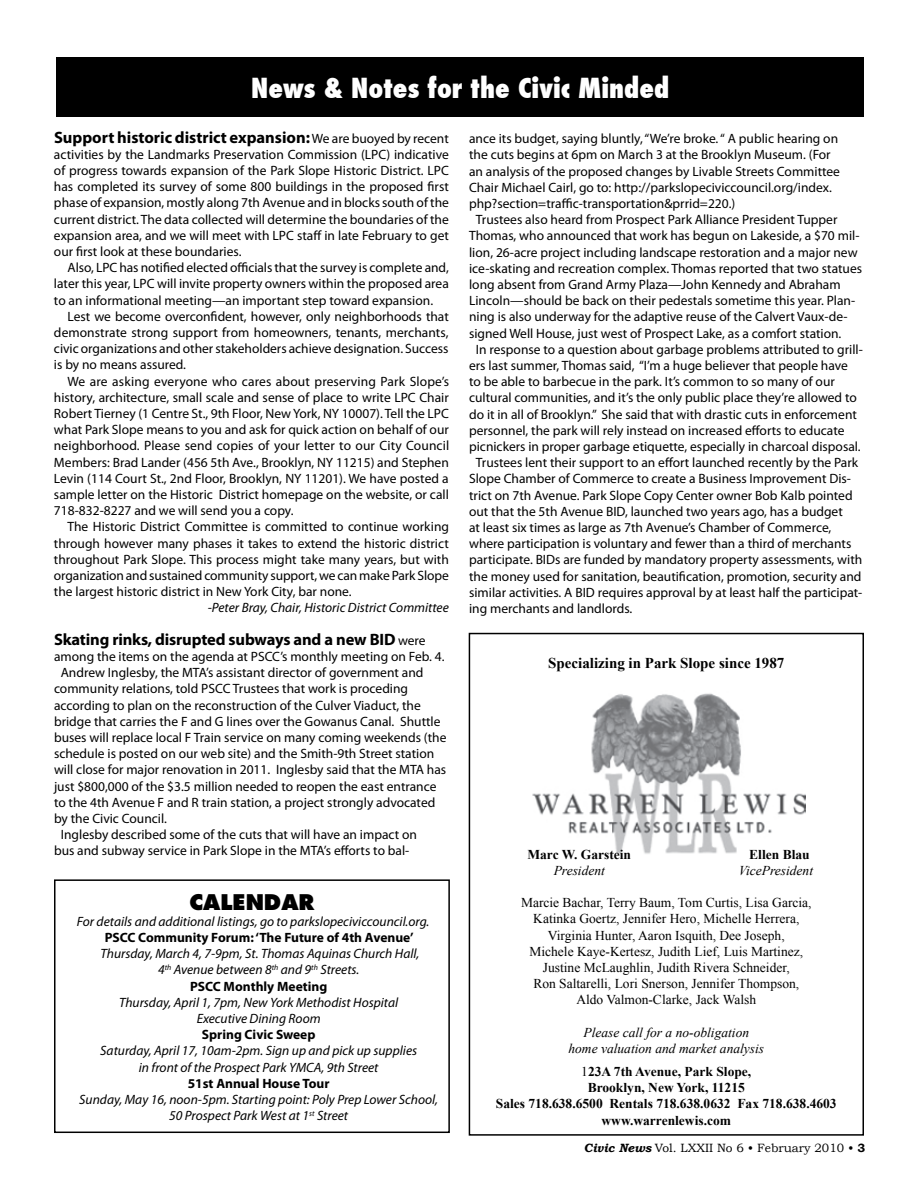
<style>
.page{position:relative;width:918px;height:1188px;background:#fff}
.page>*{position:absolute;margin:0;border:0;box-sizing:border-box;transform-origin:0 0}
.t1{font:800 condensed 27px "Futura";color:#fff}
.t2{font:800 21px "Futura Std";color:#000}
.t3{font:700 16.5px "Myriad Pro";letter-spacing:-.01em;color:#000}
.t4{font:700 15px "Times New Roman";color:#000}
.t5{font:13.5px/16.2px "Myriad Pro";color:#000;text-align:justify}
.t6{font:italic 13.5px/16.2px "Myriad Pro";color:#000;text-align:center}
.t7{font:13.5px/16.2px "Times New Roman";color:#000;text-align:center}
.t8{font:700 13.5px/16.2px "Times New Roman";color:#000;text-align:center}
.t9{font:italic 13.5px/16.2px "Times New Roman";color:#000;text-align:center}
.t10{font:700 13.5px "Myriad Pro";color:#000}
.t11{font:12px "Bookman Old Style";color:#000}
.s1{font-weight:400;font-size:13.5px}
.s2{font-weight:700;font-style:normal}
.s3{font-weight:400}
.s4{font-weight:700;font-style:italic}
.s5{font-weight:700}
</style>
<div class="page">
<div style="left:54px;top:879px;width:396px;height:254px;border:2px solid #000"></div>
<div style="left:56px;top:57px;width:808px;height:60px;background:#000"></div>
<img style="left:533px;top:693px;width:272px;height:161px">
<div style="left:469px;top:633px;width:395px;height:503px;border:2px solid #000"></div>
<h1 class="t1" style="left:251px;top:70px;width:420px">News &amp; Notes for the Civic Minded</h1>
<p class="t3" style="left:54px;top:126px;width:396px">Support historic district expansion: <span class="s1">We are buoyed by recent</span></p>
<p class="t5" style="left:54px;top:146px;width:396px">activities by the Landmarks Preservation Commission (LPC) indicative of progress towards expansion of the Park Slope Historic District. LPC has completed its survey of some 800 buildings in the proposed first phase of expansion, mostly along 7th Avenue and in blocks south of the current district. The data collected will determine the boundaries of the expansion area, and we will meet with LPC staff in late February to get our first look at these boundaries.</p>
<p class="t5" style="left:54px;top:259px;width:396px;text-indent:14px">Also, LPC has notified elected officials that the survey is complete and, later this year, LPC will invite property owners within the proposed area to an informational meeting—an important step toward expansion.</p>
<p class="t5" style="left:54px;top:308px;width:396px;text-indent:14px">Lest we become overconfident, however, only neighborhoods that demonstrate strong support from homeowners, tenants, merchants, civic organizations and other stakeholders achieve designation. Success is by no means assured.</p>
<p class="t5" style="left:54px;top:373px;width:397px;text-indent:14px">We are asking everyone who cares about preserving Park Slope’s history, architecture, small scale and sense of place to write LPC Chair Robert Tierney (1 Centre St., 9th Floor, New York, NY 10007). Tell the LPC what Park Slope means to you and ask for quick action on behalf of our neighborhood. Please send copies of your letter to our City Council Members: Brad Lander (456 5th Ave., Brooklyn, NY 11215) and Stephen Levin (114 Court St., 2nd Floor, Brooklyn, NY 11201). We have posted a sample letter on the Historic District homepage on the website, or call 718-832-8227 and we will send you a copy.</p>
<p class="t5" style="left:54px;top:519px;width:397px;text-indent:14px">The Historic District Committee is committed to continue working through however many phases it takes to extend the historic district throughout Park Slope. This process might take many years, but with organization and sustained community support, we can make Park Slope the largest historic district in New York City, bar none.</p>
<p class="t6" style="left:208px;top:600px;width:243px">-Peter Bray, Chair, Historic District Committee</p>
<p class="t3" style="left:54px;top:628px;width:373px">Skating rinks, disrupted subways and a new BID <span class="s1">were</span></p>
<p class="t5" style="left:54px;top:648px;width:392px">among the items on the agenda at PSCC’s monthly meeting on Feb. 4.</p>
<p class="t5" style="left:61px;top:664px;width:364px">Andrew Inglesby, the MTA’s assistant director of government and</p>
<p class="t5" style="left:54px;top:681px;width:356px">community relations, told PSCC Trustees that work is proceding</p>
<p class="t5" style="left:54px;top:697px;width:368px">according to plan on the reconstruction of the Culver Viaduct, the</p>
<p class="t5" style="left:54px;top:713px;width:388px">bridge that carries the F and G lines over the Gowanus Canal. Shuttle</p>
<p class="t5" style="left:54px;top:729px;width:394px">buses will replace local F Train service on many coming weekends (the</p>
<p class="t5" style="left:54px;top:745px;width:382px">schedule is posted on our web site) and the Smith-9th Street station</p>
<p class="t5" style="left:54px;top:762px;width:394px">will close for major renovation in 2011. Inglesby said that the MTA has</p>
<p class="t5" style="left:54px;top:778px;width:384px">just $800,000 of the $3.5 million needed to reopen the east entrance</p>
<p class="t5" style="left:54px;top:794px;width:383px">to the 4th Avenue F and R train station, a project strongly advocated</p>
<p class="t5" style="left:54px;top:810px;width:114px">by the Civic Council.</p>
<p class="t5" style="left:61px;top:826px;width:358px">Inglesby described some of the cuts that will have an impact on</p>
<p class="t5" style="left:54px;top:843px;width:357px">bus and subway service in Park Slope in the MTA’s efforts to bal-</p>
<h2 class="t2" style="left:189px;top:888px;width:127px">CALENDAR</h2>
<p class="t6" style="left:77px;top:913px;width:354px">For details and additional listings, go to parkslopeciviccouncil.org.</p>
<p class="t10" style="left:105px;top:929px;width:310px">PSCC Community Forum: ‘The Future of 4th Avenue’</p>
<p class="t6" style="left:101px;top:945px;width:320px">Thursday, March 4, 7-9pm, St. Thomas Aquinas Church Hall,<br>4<sup>th</sup> Avenue between 8<sup>th</sup> and 9<sup>th</sup> Streets.<br><span class="s2">PSCC Monthly Meeting</span></p>
<p class="t6" style="left:119px;top:994px;width:281px">Thursday, April 1, 7pm, New York Methodist Hospital<br>Executive Dining Room</p>
<p class="t10" style="left:202px;top:1026px;width:115px">Spring Civic Sweep</p>
<p class="t6" style="left:100px;top:1043px;width:318px">Saturday, April 17, 10am-2pm. Sign up and pick up supplies in front of the Prospect Park YMCA, 9th Street</p>
<p class="t10" style="left:188px;top:1074px;width:143px">51st Annual House Tour</p>
<p class="t6" style="left:79px;top:1091px;width:360px">Sunday, May 16, noon-5pm. Starting point: Poly Prep Lower School,<br>50 Prospect Park West at 1<sup>st</sup> Street</p>
<p class="t5" style="left:469px;top:130px;width:371px">ance its budget, saying bluntly, “We’re broke. “ A public hearing on</p>
<p class="t5" style="left:469px;top:146px;width:363px">the cuts begins at 6pm on March 3 at the Brooklyn Museum. (For</p>
<p class="t5" style="left:469px;top:163px;width:372px">an analysis of the proposed changes by Livable Streets Committee</p>
<p class="t5" style="left:469px;top:179px;width:364px">Chair Michael Cairl, go to: http://parkslopeciviccouncil.org/index.</p>
<p class="t5" style="left:469px;top:195px;width:268px">php?section=traffic-transportation&amp;prrid=220.)</p>
<p class="t5" style="left:476px;top:211px;width:363px">Trustees also heard from Prospect Park Alliance President Tupper</p>
<p class="t5" style="left:469px;top:227px;width:392px">Thomas, who announced that work has begun on Lakeside, a $70 mil-</p>
<p class="t5" style="left:469px;top:244px;width:390px">lion, 26-acre project including landscape restoration and a major new</p>
<p class="t5" style="left:469px;top:260px;width:395px">ice-skating and recreation complex. Thomas reported that two statues</p>
<p class="t5" style="left:469px;top:276px;width:373px">long absent from Grand Army Plaza—John Kennedy and Abraham</p>
<p class="t5" style="left:469px;top:292px;width:388px">Lincoln—should be back on their pedestals sometime this year. Plan-</p>
<p class="t5" style="left:469px;top:308px;width:380px">ning is also underway for the adaptive reuse of the Calvert Vaux-de-</p>
<p class="t5" style="left:469px;top:325px;width:374px">signed Well House, just west of Prospect Lake, as a comfort station.</p>
<p class="t5" style="left:476px;top:341px;width:388px">In response to a question about garbage problems attributed to grill-</p>
<p class="t5" style="left:469px;top:357px;width:380px">ers last summer, Thomas said, “I’m a huge believer that people have</p>
<p class="t5" style="left:469px;top:373px;width:367px">to be able to barbecue in the park. It’s common to so many of our</p>
<p class="t5" style="left:469px;top:389px;width:389px">cultural communities, and it’s the only public place they’re allowed to</p>
<p class="t5" style="left:469px;top:406px;width:389px">do it in all of Brooklyn.” She said that with drastic cuts in enforcement</p>
<p class="t5" style="left:469px;top:422px;width:377px">personnel, the park will rely instead on increased efforts to educate</p>
<p class="t5" style="left:469px;top:438px;width:393px">picnickers in proper garbage etiquette, especially in charcoal disposal.</p>
<p class="t5" style="left:476px;top:454px;width:384px">Trustees lent their support to an effort launched recently by the Park</p>
<p class="t5" style="left:469px;top:470px;width:383px">Slope Chamber of Commerce to create a Business Improvement Dis-</p>
<p class="t5" style="left:469px;top:487px;width:385px">trict on 7th Avenue. Park Slope Copy Center owner Bob Kalb pointed</p>
<p class="t5" style="left:469px;top:503px;width:375px">out that the 5th Avenue BID, launched two years ago, has a budget</p>
<p class="t5" style="left:469px;top:519px;width:364px">at least six times as large as 7th Avenue’s Chamber of Commerce,</p>
<p class="t5" style="left:469px;top:535px;width:384px">where participation is voluntary and fewer than a third of merchants</p>
<p class="t5" style="left:469px;top:551px;width:395px">participate. BIDs are funded by mandatory property assessments, with</p>
<p class="t5" style="left:469px;top:568px;width:394px">the money used for sanitation, beautification, promotion, security and</p>
<p class="t5" style="left:469px;top:584px;width:395px">similar activities. A BID requires approval by at least half the participat-</p>
<p class="t5" style="left:469px;top:600px;width:165px">ing merchants and landlords.</p>
<p class="t4" style="left:548px;top:652px;width:238px">Specializing in Park Slope since 1987</p>
<p class="t8" style="left:528px;top:846px;width:105px">Marc W. Garstein</p>
<p class="t8" style="left:749px;top:846px;width:62px">Ellen Blau</p>
<p class="t9" style="left:554px;top:862px;width:53px">President</p>
<p class="t9" style="left:739px;top:862px;width:76px">VicePresident</p>
<p class="t7" style="left:521px;top:894px;width:292px">Marcie Bachar, Terry Baum, Tom Curtis, Lisa Garcia, Katinka Goertz, Jennifer Hero, Michelle Herrera, Virginia Hunter, Aaron Isquith, Dee Joseph,<br>Michele Kaye-Kertesz, Judith Lief, Luis Martinez, Justine McLaughlin, Judith Rivera Schneider,<br>Ron Saltarelli, Lori Snerson, Jennifer Thompson, Aldo Valmon-Clarke, Jack Walsh</p>
<p class="t9" style="left:568px;top:1024px;width:197px">Please call for a no-obligation home valuation and market analysis</p>
<p class="t8" style="left:496px;top:1063px;width:342px"><span class="s3">1</span>23A 7th Avenue, Park Slope,<br>Brooklyn, New York, 11215<br>Sales 718.638.6500 Rentals 718.638.0632 Fax 718.638.4603 www.warrenlewis.com</p>
<p class="t11" style="left:584px;top:1141px;width:283px"><span class="s4">Civic News</span> Vol. LXXII No 6 • February 2010 • <span class="s5">3</span></p>
</div>
